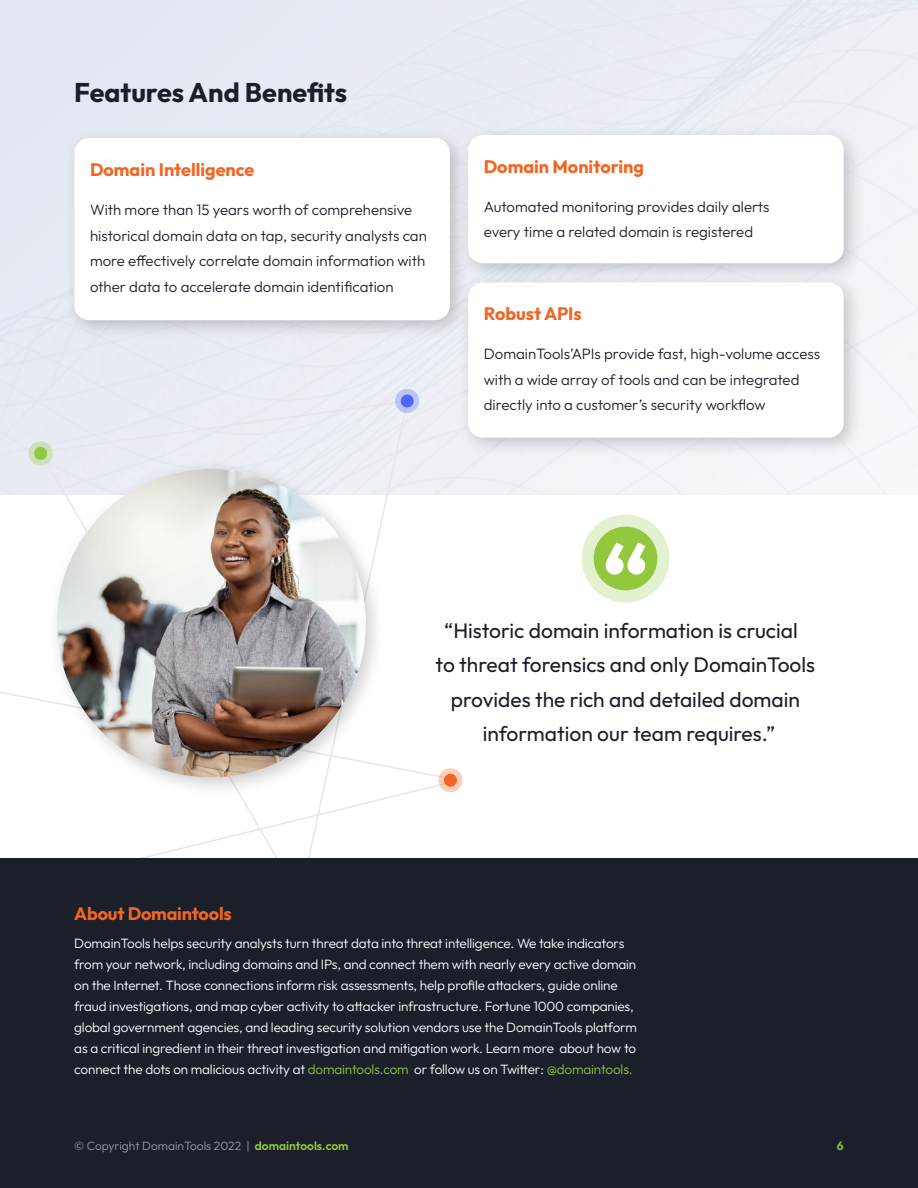
<style>
.page{position:relative;width:918px;height:1188px;background:#fff}
.page>*{position:absolute;margin:0;border:0;box-sizing:border-box;transform-origin:0 0}
.t1{font:700 27px "Outfit";color:#1a1f29}
.t2{font:21px/34.5px "Outfit";color:#1a1f29;text-align:center}
.t3{font:700 18px "Outfit";color:#f26522}
.t4{font:300 15px/25.5px "Outfit";color:#1a1f29}
.t5{font:300 13.5px/21px "Outfit";letter-spacing:-.01em;color:#fff}
.t6{font:300 12px "Outfit";color:#9f9da2}
.t7{font:600 12px "Outfit";color:#92c83e}
.s1{color:#92c83e}
.s2{font-weight:600;color:#92c83e}
</style>
<div class="page">
<svg style="left:386px;top:466px;width:23px;height:36px"></svg>
<svg style="left:0;top:692px;width:438px;height:166px"></svg>
<div style="left:28px;top:388px;width:392px;height:78px;background:#eaedf3"></div>
<div style="left:34px;top:447px;width:13px;height:13px;background:#92c83e;border-radius:50%"></div>
<svg style="left:438px;top:768px;width:25px;height:25px"></svg>
<div style="left:444px;top:773px;width:13px;height:14px;background:#f26522;border-radius:50%"></div>
<div style="left:0;top:858px;width:918px;height:330px;background:#1a1f29"></div>
<div style="left:64px;top:127px;width:406px;height:213px;background:#000;opacity:.2"></div>
<div style="left:74px;top:138px;width:376px;height:182px;background:#fff;border-radius:15px"></div>
<div style="left:458px;top:272px;width:406px;height:186px;background:#000;opacity:.2"></div>
<div style="left:468px;top:282px;width:376px;height:156px;background:#fff;border-radius:15px"></div>
<div style="left:46px;top:458px;width:340px;height:339px;background:#000;opacity:.2"></div>
<img style="left:57px;top:469px;width:309px;height:309px;border-radius:154px">
<svg style="left:582px;top:514px;width:88px;height:89px;background:#e3f0ce"></svg>
<div style="left:594px;top:527px;width:63px;height:63px;background:#92c83e;border-radius:50%"></div>
<svg style="left:606px;top:542px;width:39px;height:33px"></svg>
<div style="left:458px;top:125px;width:406px;height:158px;background:#000;opacity:.2"></div>
<div style="left:468px;top:135px;width:376px;height:128px;background:#fff;border-radius:15px"></div>
<h1 class="t1" style="left:74px;top:77px;width:274px">Features And Benefits</h1>
<h3 class="t3" style="left:90px;top:163px;width:166px">Domain Intelligence</h3>
<p class="t4" style="left:90px;top:198px;width:338px">With more than 15 years worth of comprehensive historical domain data on tap, security analysts can more effectively correlate domain information with other data to accelerate domain identification</p>
<h3 class="t3" style="left:484px;top:160px;width:162px">Domain Monitoring</h3>
<p class="t4" style="left:484px;top:195px;width:287px">Automated monitoring provides daily alerts every time a related domain is registered</p>
<h3 class="t3" style="left:484px;top:307px;width:100px">Robust APIs</h3>
<p class="t4" style="left:484px;top:343px;width:338px">DomainTools’APIs provide fast, high-volume access with a wide array of tools and can be integrated directly into a customer’s security workflow</p>
<h2 class="t2" style="left:436px;top:615px;width:381px">“Historic domain information is crucial<br>to threat forensics and only DomainTools provides the rich and detailed domain information our team requires.”</h2>
<h3 class="t3" style="left:74px;top:907px;width:159px">About Domaintools</h3>
<p class="t5" style="left:74px;top:933px;width:564px">DomainTools helps security analysts turn threat data into threat intelligence. We take indicators from your network, including domains and IPs, and connect them with nearly every active domain on the Internet. Those connections inform risk assessments, help profile attackers, guide online fraud investigations, and map cyber activity to attacker infrastructure. Fortune 1000 companies, global government agencies, and leading security solution vendors use the DomainTools platform as a critical ingredient in their threat investigation and mitigation work. Learn more about how to connect the dots on malicious activity at <span class="s1">domaintools.com</span> or follow us on Twitter: <span class="s1">@domaintools.</span></p>
<p class="t6" style="left:74px;top:1140px;width:276px">© Copyright DomainTools 2022 | <span class="s2">domaintools.com</span></p>
<p class="t7" style="left:837px;top:1141px;width:8px">6</p>
</div>
